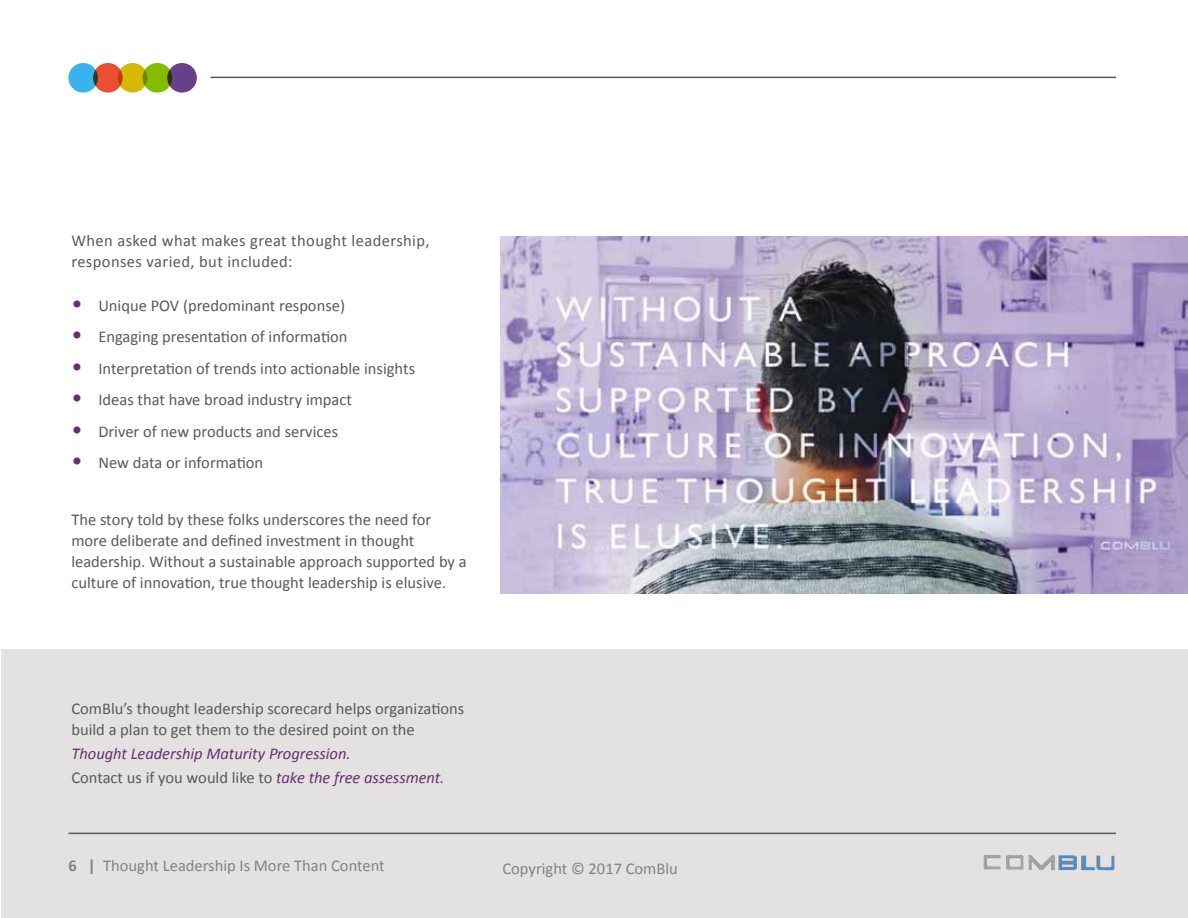
<style>
.page{position:relative;width:1188px;height:918px;background:#fff}
.page>*{position:absolute;margin:0;border:0;box-sizing:border-box;transform-origin:0 0}
.t1{font:16.5px/21px "Calibri";color:#58595b}
.t2{font:italic 16.5px/24px "Calibri";letter-spacing:-.005em;color:#672e72}
.t3{font:16.5px/21px "Calibri";letter-spacing:.025em;color:#58595b}
.t4{font:16.5px "Calibri";color:#808285}
.s1{font-size:22.5px;color:#672e72}
.s2{font-style:normal;color:#58595b}
.s3{font-weight:700}
</style>
<div class="page">
<div style="left:167px;top:63px;width:30px;height:30px;background:#66408a;border-radius:50%"></div>
<div style="left:143px;top:63px;width:29px;height:30px;background:#82bd00;border-radius:50%"></div>
<div style="left:118px;top:63px;width:29px;height:30px;background:#d6b805;border-radius:50%"></div>
<div style="left:93px;top:63px;width:30px;height:30px;background:#eb4f33;border-radius:50%"></div>
<div style="left:68px;top:63px;width:30px;height:30px;background:#38b3ed;border-radius:50%"></div>
<hr style="left:211px;top:77px;width:905px;height:1px;background:#58595b">
<div style="left:1px;top:650px;width:1187px;height:268px;background:#e4e2e1"></div>
<img style="left:500px;top:236px;width:688px;height:357px">
<p class="t3" style="left:71px;top:230px;width:360px">When asked what makes great thought leadership, responses varied, but included:</p>
<p class="t1" style="left:71px;top:295px;width:275px"><span class="s1">•</span> Unique POV (predominant response)</p>
<p class="t1" style="left:71px;top:326px;width:278px"><span class="s1">•</span> Engaging presentation of information</p>
<p class="t1" style="left:71px;top:358px;width:345px"><span class="s1">•</span> Interpretation of trends into actionable insights</p>
<p class="t1" style="left:71px;top:389px;width:282px"><span class="s1">•</span> Ideas that have broad industry impact</p>
<p class="t1" style="left:71px;top:421px;width:268px"><span class="s1">•</span> Driver of new products and services</p>
<p class="t1" style="left:71px;top:452px;width:193px"><span class="s1">•</span> New data or information</p>
<p class="t1" style="left:71px;top:509px;width:397px">The story told by these folks underscores the need for more deliberate and defined investment in thought leadership. Without a sustainable approach supported by a culture of innovation, true thought leadership is elusive.</p>
<p class="t1" style="left:71px;top:698px;width:394px">ComBlu’s thought leadership scorecard helps organizations build a plan to get them to the desired point on the</p>
<p class="t2" style="left:71px;top:741px;width:374px">Thought Leadership Maturity Progression.<br><span class="s2">Contact us if you would like to</span> take the free assessment.</p>
<p class="t4" style="left:68px;top:856px;width:318px"><span class="s3">6 |</span> Thought Leadership Is More Than Content</p>
<p class="t4" style="left:502px;top:858px;width:177px">Copyright © 2017 ComBlu</p>
</div>
